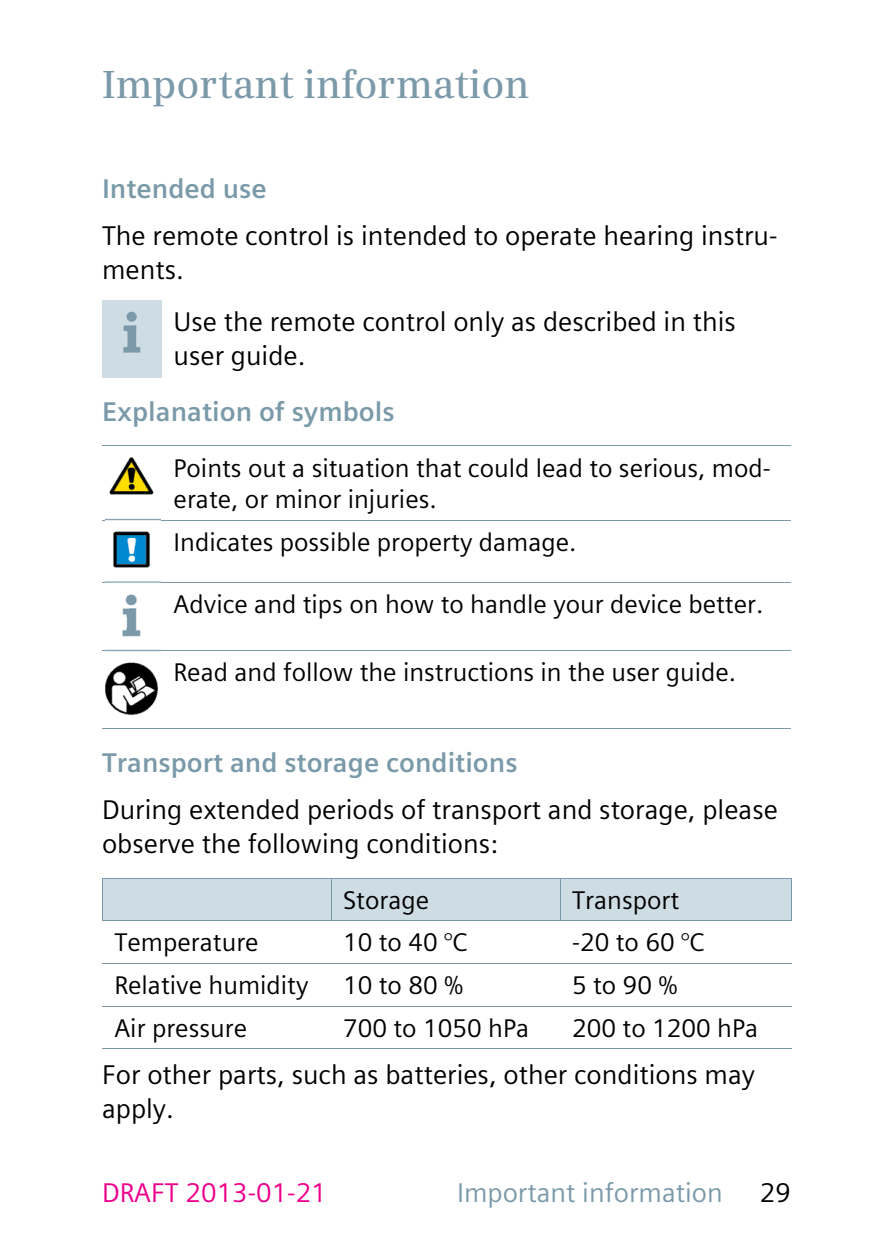
<style>
.page{position:relative;width:893px;height:1259px;background:#fff}
.page>*{position:absolute;margin:0;border:0;box-sizing:border-box;transform-origin:0 0}
.t1{font:600 39px "Siemens Serif";color:#7b9aa9}
.t2{font:27px/33.9px "Siemens Sans Global";color:#000}
.t3{font:700 27px "Siemens Sans Global";color:#7b9aa9}
.t4{font:27px "Siemens Sans Global";color:#7b9aa9}
.t5{font:27px "Siemens Sans Global";color:#ec008c}
.t6{font:25.5px/31.5px "Siemens Sans Global";color:#000}
</style>
<div class="page">
<div style="left:102px;top:300px;width:60px;height:77px;background:#cedce3"></div>
<svg style="left:123px;top:325px;width:17px;height:27px"></svg>
<div style="left:127px;top:312px;width:10px;height:10px;background:#7b9aa9;border-radius:50%"></div>
<hr style="left:102px;top:445px;width:60px;height:1px;background:#7b9aa9">
<hr style="left:162px;top:445px;width:629px;height:1px;background:#7b9aa9">
<hr style="left:102px;top:520px;width:60px;height:1px;background:#7b9aa9">
<hr style="left:162px;top:520px;width:629px;height:1px;background:#7b9aa9">
<hr style="left:102px;top:582px;width:60px;height:1px;background:#7b9aa9">
<hr style="left:162px;top:582px;width:629px;height:1px;background:#7b9aa9">
<hr style="left:102px;top:650px;width:60px;height:1px;background:#7b9aa9">
<hr style="left:102px;top:728px;width:60px;height:1px;background:#7b9aa9">
<hr style="left:162px;top:650px;width:629px;height:1px;background:#7b9aa9">
<hr style="left:162px;top:728px;width:629px;height:1px;background:#7b9aa9">
<div style="left:103px;top:878px;width:688px;height:42px;background:#cedce3"></div>
<hr style="left:102px;top:877px;width:229px;height:1px;background:#7b9aa9">
<hr style="left:102px;top:878px;width:1px;height:42px;background:#7b9aa9">
<hr style="left:102px;top:920px;width:229px;height:1px;background:#7b9aa9">
<hr style="left:331px;top:877px;width:229px;height:1px;background:#7b9aa9">
<hr style="left:331px;top:878px;width:1px;height:42px;background:#7b9aa9">
<hr style="left:331px;top:920px;width:229px;height:1px;background:#7b9aa9">
<hr style="left:560px;top:877px;width:232px;height:1px;background:#7b9aa9">
<hr style="left:560px;top:878px;width:1px;height:42px;background:#7b9aa9">
<hr style="left:791px;top:878px;width:1px;height:42px;background:#7b9aa9">
<hr style="left:560px;top:920px;width:232px;height:1px;background:#7b9aa9">
<hr style="left:102px;top:963px;width:229px;height:1px;background:#7b9aa9">
<hr style="left:331px;top:963px;width:229px;height:1px;background:#7b9aa9">
<hr style="left:560px;top:963px;width:231px;height:1px;background:#7b9aa9">
<hr style="left:102px;top:1005px;width:229px;height:1px;background:#7b9aa9">
<hr style="left:102px;top:1048px;width:229px;height:1px;background:#7b9aa9">
<hr style="left:331px;top:1005px;width:229px;height:1px;background:#7b9aa9">
<hr style="left:331px;top:1048px;width:229px;height:1px;background:#7b9aa9">
<hr style="left:560px;top:1005px;width:231px;height:1px;background:#7b9aa9">
<hr style="left:560px;top:1048px;width:231px;height:1px;background:#7b9aa9">
<img style="left:106px;top:458px;width:55px;height:258px">
<h1 class="t1" style="left:102px;top:62px;width:429px">Important information</h1>
<p class="t3" style="left:102px;top:168px;width:166px">Intended use</p>
<p class="t2" style="left:102px;top:219px;width:677px">The remote control is intended to operate hearing instru&shy;ments.</p>
<p class="t2" style="left:174px;top:305px;width:564px">Use the remote control only as described in this user guide.</p>
<p class="t3" style="left:102px;top:391px;width:294px">Explanation of symbols</p>
<p class="t6" style="left:174px;top:452px;width:599px">Points out a situation that could lead to serious, mod&shy;erate, or minor injuries.</p>
<p class="t6" style="left:174px;top:526px;width:405px">Indicates possible property damage.</p>
<p class="t6" style="left:174px;top:588px;width:591px">Advice and tips on how to handle your device better.</p>
<p class="t6" style="left:174px;top:656px;width:564px">Read and follow the instructions in the user guide.</p>
<p class="t3" style="left:102px;top:742px;width:417px">Transport and storage conditions</p>
<p class="t2" style="left:102px;top:793px;width:677px">During extended periods of transport and storage, please observe the following conditions:</p>
<p class="t6" style="left:343px;top:884px;width:88px">Storage</p>
<p class="t6" style="left:572px;top:884px;width:109px">Transport</p>
<p class="t6" style="left:114px;top:927px;width:146px">Temperature</p>
<p class="t6" style="left:343px;top:927px;width:126px">10 to 40 °C</p>
<p class="t6" style="left:572px;top:927px;width:134px">-20 to 60 °C</p>
<p class="t6" style="left:114px;top:969px;width:196px">Relative humidity</p>
<p class="t6" style="left:343px;top:969px;width:122px">10 to 80 %</p>
<p class="t6" style="left:572px;top:969px;width:107px">5 to 90 %</p>
<p class="t6" style="left:114px;top:1012px;width:134px">Air pressure</p>
<p class="t6" style="left:343px;top:1012px;width:187px">700 to 1050 hPa</p>
<p class="t6" style="left:572px;top:1012px;width:187px">200 to 1200 hPa</p>
<p class="t2" style="left:102px;top:1057px;width:655px">For other parts, such as batteries, other conditions may apply.</p>
<p class="t5" style="left:102px;top:1172px;width:226px">DRAFT 2013-01-21</p>
<p class="t4" style="left:457px;top:1172px;width:267px">Important information</p>
<p class="t2" style="left:760px;top:1176px;width:33px">29</p>
</div>
